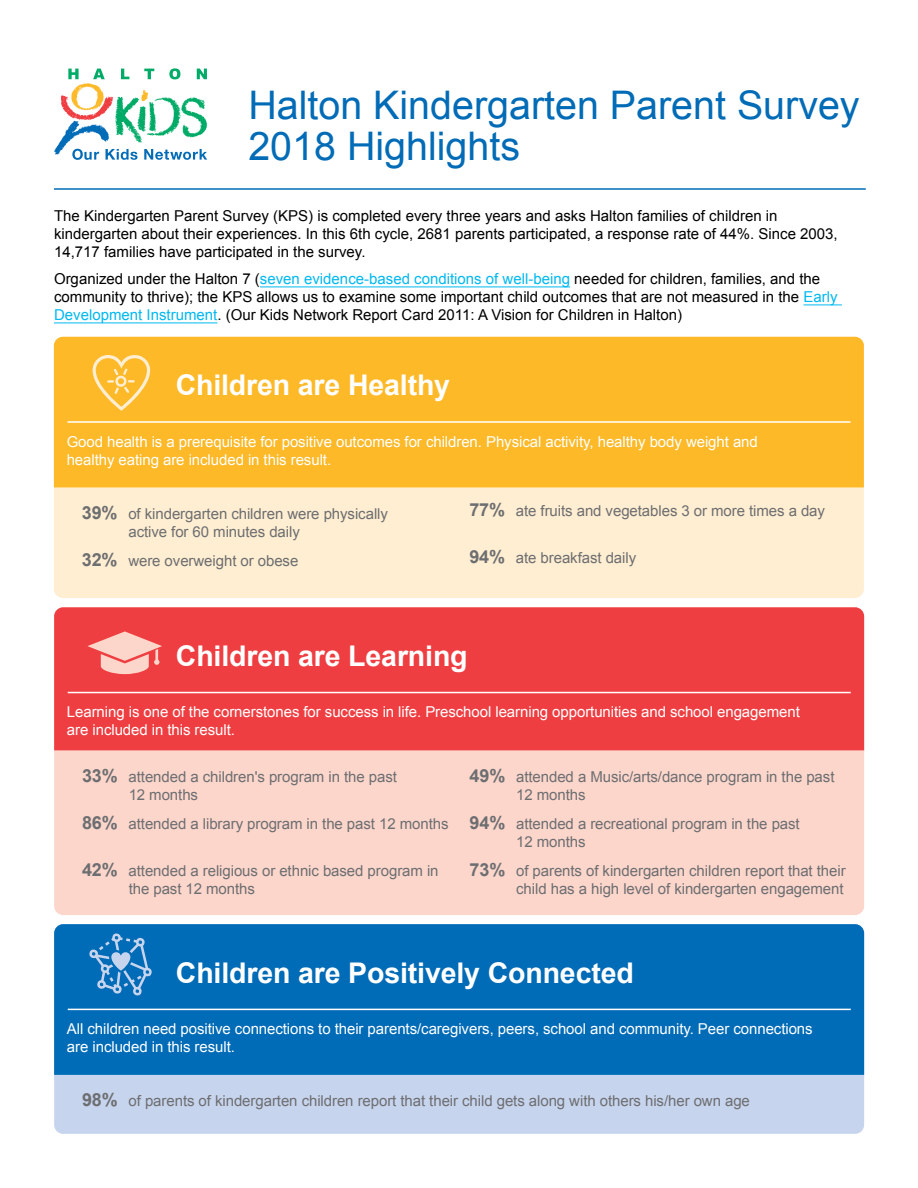
<style>
.page{position:relative;width:918px;height:1188px;background:#fff}
.page>*{position:absolute;margin:0;border:0;box-sizing:border-box;transform-origin:0 0}
.t1{font:39.45px "Arial";color:#006bb6}
.t2{font:700 28.5px "Arial";letter-spacing:-.005em;color:#fff}
.t3{font:15px/18px "Arial";letter-spacing:-.005em;color:#6d6e71}
.t4{font:15px/18px "Arial";color:#000}
.t5{font:15px/18px "Arial";letter-spacing:-.005em;color:#fff}
.s1{color:#00b9f1}
.s2{font-weight:700;font-size:18px}
</style>
<div class="page">
<hr style="left:260px;top:287px;width:310px;height:1px;background:#00b9f1">
<hr style="left:804px;top:305px;width:38px;height:1px;background:#00b9f1">
<hr style="left:54px;top:323px;width:163px;height:1px;background:#00b9f1">
<svg style="left:54px;top:68px;width:153px;height:92px"></svg>
<hr style="left:54px;top:188px;width:812px;height:2px;background:#006bb6">
<div style="left:54px;top:337px;width:810px;height:261px;background:#ffeed1;border-radius:9px"></div>
<div style="left:54px;top:337px;width:810px;height:150px;background:#fdb927"></div>
<hr style="left:68px;top:421px;width:783px;height:2px;background:#fff">
<svg style="left:93px;top:355px;width:57px;height:56px"></svg>
<div style="left:54px;top:607px;width:810px;height:308px;background:#fcd6cb;border-radius:9px"></div>
<div style="left:54px;top:607px;width:810px;height:143px;background:#ef3e42"></div>
<hr style="left:68px;top:692px;width:783px;height:1px;background:#fff">
<svg style="left:87px;top:631px;width:75px;height:43px"></svg>
<div style="left:54px;top:924px;width:810px;height:210px;background:#c7d4ed;border-radius:9px"></div>
<div style="left:54px;top:924px;width:810px;height:151px;background:#006bb6"></div>
<hr style="left:68px;top:1009px;width:783px;height:1px;background:#fff">
<svg style="left:89px;top:933px;width:63px;height:62px"></svg>
<p class="t1" style="left:248px;top:79px;width:613px">Halton Kindergarten Parent Survey</p>
<p class="t1" style="left:248px;top:120px;width:273px">2018 Highlights</p>
<p class="t4" style="left:54px;top:207px;width:785px">The Kindergarten Parent Survey (KPS) is completed every three years and asks Halton families of children in kindergarten about their experiences. In this 6th cycle, 2681 parents participated, a response rate of 44%. Since 2003,<br>14,717 families have participated in the survey.</p>
<p class="t4" style="left:54px;top:270px;width:785px">Organized under the Halton 7 (<span class="s1">seven evidence-based conditions of well-being</span> needed for children, families, and the community to thrive); the KPS allows us to examine some important child outcomes that are not measured in the <span class="s1">Early<br>Development Instrument</span>. (Our Kids Network Report Card 2011: A Vision for Children in Halton)</p>
<p class="t2" style="left:176px;top:367px;width:276px">Children are Healthy</p>
<p class="t5" style="left:67px;top:433px;width:693px">Good health is a prerequisite for positive outcomes for children. Physical activity, healthy body weight and healthy eating are included in this result.</p>
<p class="t3" style="left:128px;top:505px;width:261px;text-indent:-47px"><span class="s2">39%</span> of kindergarten children were physically active for 60 minutes daily</p>
<p class="t3" style="left:82px;top:552px;width:218px"><span class="s2">32%</span> were overweight or obese</p>
<p class="t3" style="left:469px;top:502px;width:357px"><span class="s2">77%</span> ate fruits and vegetables 3 or more times a day</p>
<p class="t3" style="left:469px;top:548px;width:168px"><span class="s2">94%</span> ate breakfast daily</p>
<p class="t2" style="left:176px;top:637px;width:293px">Children are Learning</p>
<p class="t5" style="left:67px;top:703px;width:734px">Learning is one of the cornerstones for success in life. Preschool learning opportunities and school engagement are included in this result.</p>
<p class="t3" style="left:129px;top:768px;width:270px;text-indent:-47px"><span class="s2">33%</span> attended a children's program in the past<br>12 months</p>
<p class="t3" style="left:82px;top:815px;width:368px"><span class="s2">86%</span> attended a library program in the past 12 months</p>
<p class="t3" style="left:129px;top:862px;width:311px;text-indent:-47px"><span class="s2">42%</span> attended a religious or ethnic based program in the past 12 months</p>
<p class="t3" style="left:516px;top:768px;width:320px;text-indent:-47px"><span class="s2">49%</span> attended a Music/arts/dance program in the past<br>12 months</p>
<p class="t3" style="left:516px;top:815px;width:285px;text-indent:-47px"><span class="s2">94%</span> attended a recreational program in the past<br>12 months</p>
<p class="t3" style="left:470px;top:862px;width:378px;text-align:right"><span class="s2">73%</span> of parents of kindergarten children report that their child has a high level of kindergarten engagement</p>
<p class="t2" style="left:176px;top:954px;width:459px">Children are Positively Connected</p>
<p class="t5" style="left:67px;top:1020px;width:747px">All children need positive connections to their parents/caregivers, peers, school and community. Peer connections are included in this result.</p>
<p class="t3" style="left:82px;top:1092px;width:669px"><span class="s2">98%</span> of parents of kindergarten children report that their child gets along with others his/her own age</p>
</div>
